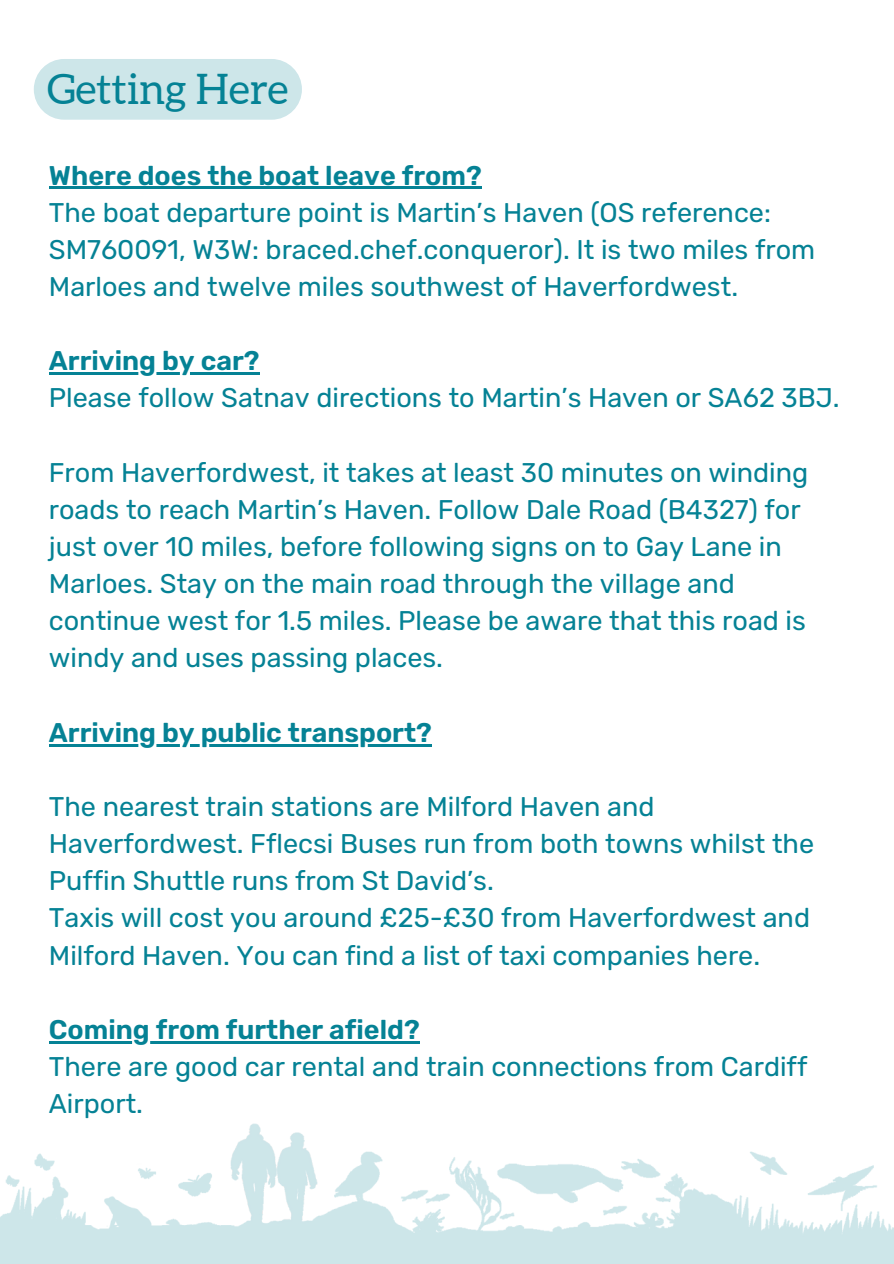
<style>
.page{position:relative;width:894px;height:1264px;background:#fff}
.page>*{position:absolute;margin:0;border:0;box-sizing:border-box;transform-origin:0 0}
.t1{font:42px "Aleo";color:#058295}
.t2{font:27px/37.2px "Rubik";color:#058295}
.t3{font:600 27px "Rubik";color:#058295}
</style>
<div class="page">
<hr style="left:49px;top:187px;width:432px;height:2px;background:#058295">
<hr style="left:49px;top:372px;width:210px;height:3px;background:#058295">
<hr style="left:49px;top:744px;width:382px;height:2px;background:#058295">
<div style="left:34px;top:59px;width:268px;height:61px;background:#cde6e9;border-radius:30px"></div>
<img style="left:0;top:1041px;width:893px;height:222px">
<p class="t1" style="left:47px;top:65px;width:243px">Getting Here</p>
<h1 class="t3" style="left:49px;top:159px;width:434px">Where does the boat leave from?</h1>
<p class="t2" style="left:49px;top:194px;width:767px">The boat departure point is Martin’s Haven (OS reference:<br>SM760091, W3W: braced.chef.conqueror). It is two miles from<br>Marloes and twelve miles southwest of Haverfordwest.</p>
<p class="t3" style="left:49px;top:345px;width:212px">Arriving by car?</p>
<p class="t2" style="left:49px;top:379px;width:792px">Please follow Satnav directions to Martin’s Haven or SA62 3BJ.</p>
<p class="t2" style="left:49px;top:454px;width:760px">From Haverfordwest, it takes at least 30 minutes on winding roads to reach Martin’s Haven. Follow Dale Road (B4327) for just over 10 miles, before following signs on to Gay Lane in Marloes. Stay on the main road through the village and continue west for 1.5 miles. Please be aware that this road is windy and uses passing places.</p>
<p class="t3" style="left:49px;top:716px;width:384px">Arriving by public transport?</p>
<h2 class="t2" style="left:49px;top:788px;width:766px">The nearest train stations are Milford Haven and<br>Haverfordwest. Fflecsi Buses run from both towns whilst the<br>Puffin Shuttle runs from St David’s.</h2>
<p class="t2" style="left:49px;top:899px;width:762px">Taxis will cost you around £25-£30 from Haverfordwest and<br>Milford Haven. You can find a list of taxi companies here.</p>
<p class="t3" style="left:49px;top:1013px;width:372px">Coming from further afield?</p>
<p class="t2" style="left:49px;top:1048px;width:759px">There are good car rental and train connections from Cardiff<br>Airport.</p>
</div>
